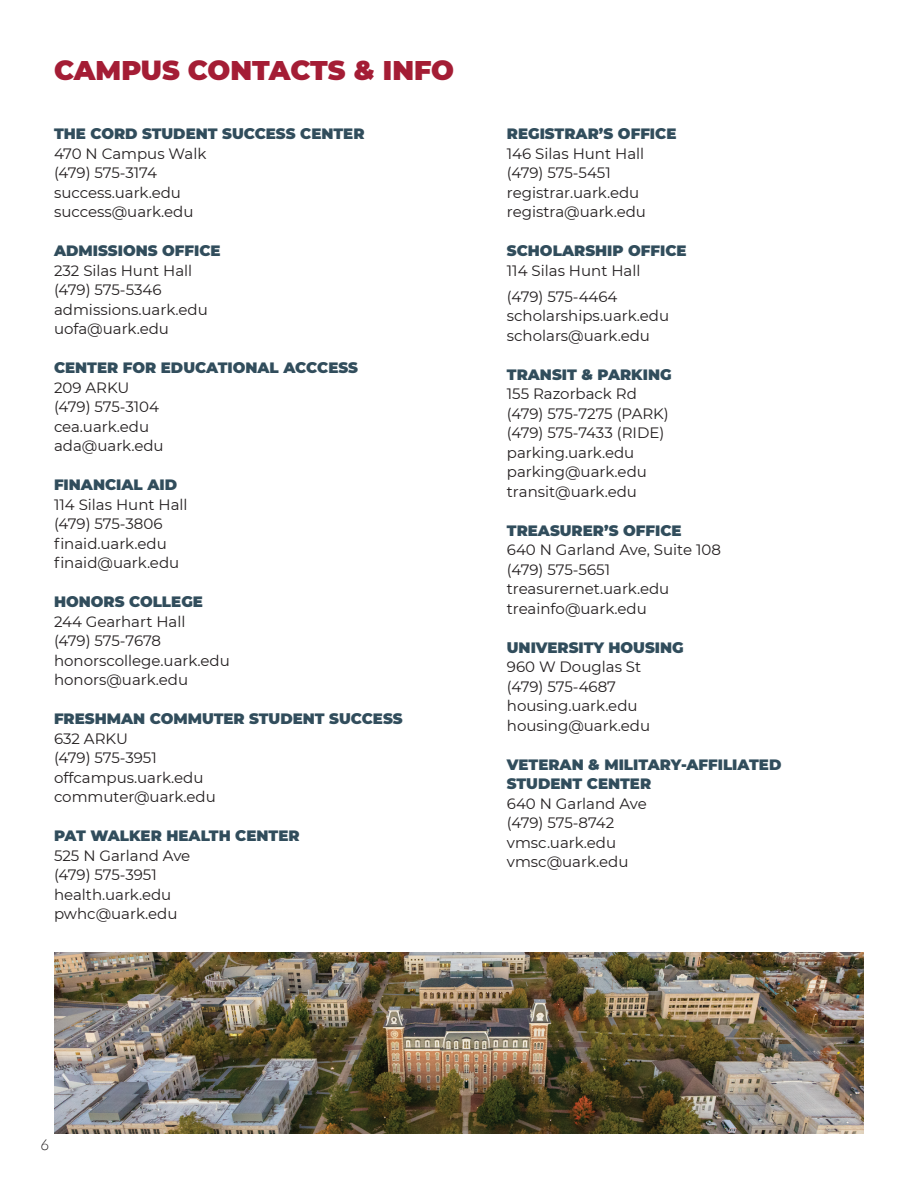
<style>
.page{position:relative;width:918px;height:1188px;background:#fff}
.page>*{position:absolute;margin:0;border:0;box-sizing:border-box;transform-origin:0 0}
.t1{font:900 27px "Montserrat";color:#a41d35}
.t2{font:15px/19.5px "Montserrat";color:#231f20}
.t3{font:900 15px/19.5px "Montserrat";color:#314d5c}
.t4{font:300 15px "Lato";color:#231f20}
</style>
<div class="page">
<img style="left:54px;top:952px;width:810px;height:182px">
<h1 class="t1" style="left:54px;top:50px;width:402px">CAMPUS CONTACTS &amp; INFO</h1>
<p class="t3" style="left:54px;top:123px;width:312px">THE CORD STUDENT SUCCESS CENTER</p>
<p class="t2" style="left:54px;top:143px;width:154px">470 N Campus Walk (479) 575-3174 success.uark.edu success@uark.edu</p>
<p class="t3" style="left:54px;top:240px;width:168px">ADMISSIONS OFFICE</p>
<p class="t2" style="left:54px;top:260px;width:155px">232 Silas Hunt Hall (479) 575-5346 admissions.uark.edu uofa@uark.edu</p>
<p class="t3" style="left:54px;top:357px;width:306px">CENTER FOR EDUCATIONAL ACCCESS</p>
<p class="t2" style="left:54px;top:377px;width:111px">209 ARKU (479) 575-3104 cea.uark.edu ada@uark.edu</p>
<p class="t3" style="left:54px;top:474px;width:125px">FINANCIAL AID</p>
<p class="t2" style="left:54px;top:494px;width:135px">114 Silas Hunt Hall (479) 575-3806 finaid.uark.edu finaid@uark.edu</p>
<p class="t3" style="left:54px;top:591px;width:150px">HONORS COLLEGE</p>
<p class="t2" style="left:54px;top:611px;width:177px">244 Gearhart Hall<br>(479) 575-7678 honorscollege.uark.edu honors@uark.edu</p>
<p class="t3" style="left:54px;top:708px;width:350px">FRESHMAN COMMUTER STUDENT SUCCESS</p>
<p class="t2" style="left:54px;top:728px;width:163px">632 ARKU<br>(479) 575-3951 offcampus.uark.edu commuter@uark.edu</p>
<p class="t3" style="left:54px;top:825px;width:247px">PAT WALKER HEALTH CENTER</p>
<p class="t2" style="left:54px;top:845px;width:138px">525 N Garland Ave (479) 575-3951 health.uark.edu pwhc@uark.edu</p>
<p class="t3" style="left:507px;top:123px;width:171px">REGISTRAR’S OFFICE</p>
<p class="t2" style="left:507px;top:143px;width:141px">146 Silas Hunt Hall (479) 575-5451 registrar.uark.edu registra@uark.edu</p>
<p class="t3" style="left:507px;top:240px;width:181px">SCHOLARSHIP OFFICE</p>
<p class="t2" style="left:507px;top:257px;width:135px;line-height:26.2px">114 Silas Hunt Hall (479) 575-4464</p>
<p class="t2" style="left:507px;top:306px;width:164px">scholarships.uark.edu scholars@uark.edu</p>
<p class="t3" style="left:507px;top:364px;width:166px">TRANSIT &amp; PARKING</p>
<p class="t2" style="left:507px;top:384px;width:164px">155 Razorback Rd (479) 575-7275 (PARK) (479) 575-7433 (RIDE) parking.uark.edu parking@uark.edu transit@uark.edu</p>
<p class="t3" style="left:507px;top:520px;width:176px">TREASURER’S OFFICE</p>
<p class="t2" style="left:507px;top:540px;width:216px">640 N Garland Ave, Suite 108 (479) 575-5651 treasurernet.uark.edu treainfo@uark.edu</p>
<p class="t3" style="left:507px;top:637px;width:178px">UNIVERSITY HOUSING</p>
<p class="t2" style="left:507px;top:657px;width:145px">960 W Douglas St (479) 575-4687 housing.uark.edu housing@uark.edu</p>
<p class="t3" style="left:507px;top:754px;width:276px">VETERAN &amp; MILITARY-AFFILIATED<br>STUDENT CENTER</p>
<p class="t2" style="left:507px;top:793px;width:141px">640 N Garland Ave (479) 575-8742 vmsc.uark.edu vmsc@uark.edu</p>
<p class="t4" style="left:40px;top:1137px;width:10px">6</p>
</div>
